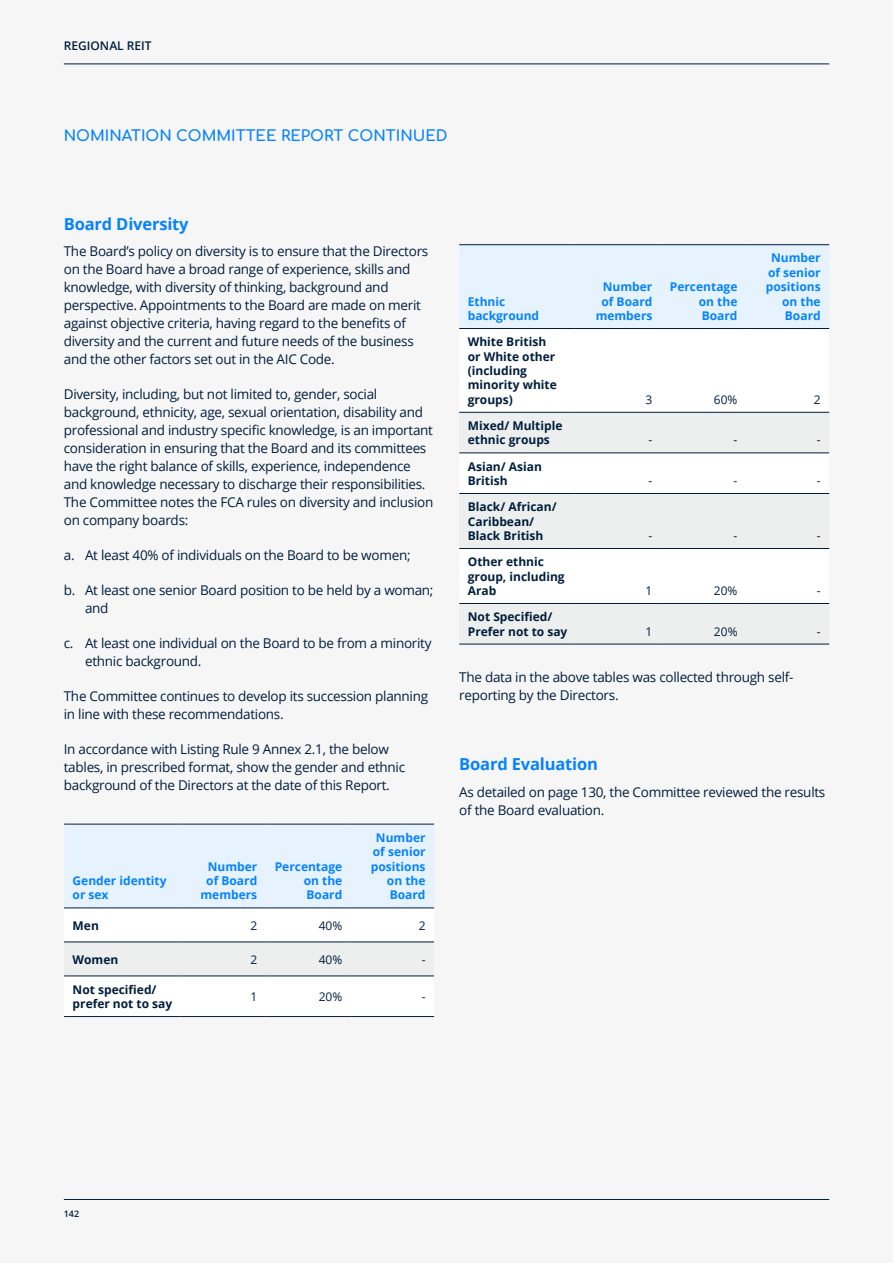
<style>
.page{position:relative;width:893px;height:1263px;background:#f6f6f7}
.page>*{position:absolute;margin:0;border:0;box-sizing:border-box;transform-origin:0 0}
.t1{font:700 16.5px "Open Sans";letter-spacing:-.01em;color:#0582ff}
.t2{font:700 15px "Comfortaa";color:#0582ff}
.t3{font:13.5px/18px "Open Sans";letter-spacing:-.02em;color:#001e3c}
.t4{font:700 12px/14.4px "Open Sans";color:#001e3c}
.t5{font:700 12px/14.4px "Open Sans";color:#0582ff}
.t6{font:12px "Open Sans";color:#001e3c}
.t7{font:600 12px "Open Sans";color:#001e3c}
.t8{font:600 9px "Open Sans";color:#001e3c}
</style>
<div class="page">
<hr style="left:63px;top:1199px;width:765px;height:1px;background:#fff">
<svg style="left:64px;top:825px;width:370px;height:151px"></svg>
<hr style="left:64px;top:908px;width:117px;height:1px;background:#001e3c">
<hr style="left:181px;top:908px;width:85px;height:1px;background:#001e3c">
<hr style="left:266px;top:908px;width:85px;height:1px;background:#001e3c">
<hr style="left:351px;top:908px;width:83px;height:1px;background:#001e3c">
<hr style="left:64px;top:942px;width:117px;height:1px;background:#001e3c">
<hr style="left:181px;top:942px;width:85px;height:1px;background:#001e3c">
<hr style="left:266px;top:942px;width:85px;height:1px;background:#001e3c">
<hr style="left:351px;top:942px;width:83px;height:1px;background:#001e3c">
<hr style="left:64px;top:976px;width:117px;height:1px;background:#001e3c">
<hr style="left:181px;top:976px;width:85px;height:1px;background:#001e3c">
<hr style="left:266px;top:976px;width:85px;height:1px;background:#001e3c">
<hr style="left:351px;top:976px;width:83px;height:1px;background:#001e3c">
<hr style="left:64px;top:1016px;width:117px;height:1px;background:#001e3c">
<hr style="left:181px;top:1016px;width:85px;height:1px;background:#001e3c">
<hr style="left:266px;top:1016px;width:85px;height:1px;background:#001e3c">
<hr style="left:351px;top:1016px;width:83px;height:1px;background:#001e3c">
<hr style="left:64px;top:824px;width:117px;height:1px;background:#001e3c">
<hr style="left:181px;top:824px;width:85px;height:1px;background:#001e3c">
<hr style="left:266px;top:824px;width:85px;height:1px;background:#001e3c">
<hr style="left:351px;top:824px;width:83px;height:1px;background:#001e3c">
<div style="left:459px;top:245px;width:370px;height:83px;background:#e6f3ff"></div>
<svg style="left:459px;top:452px;width:370px;height:192px;fill:#edeeee"></svg>
<hr style="left:459px;top:328px;width:117px;height:1px;background:#001e3c">
<hr style="left:576px;top:328px;width:85px;height:1px;background:#001e3c">
<hr style="left:661px;top:328px;width:85px;height:1px;background:#001e3c">
<hr style="left:746px;top:328px;width:83px;height:1px;background:#001e3c">
<hr style="left:459px;top:412px;width:117px;height:1px;background:#001e3c">
<hr style="left:576px;top:412px;width:85px;height:1px;background:#001e3c">
<hr style="left:661px;top:412px;width:85px;height:1px;background:#001e3c">
<hr style="left:746px;top:412px;width:83px;height:1px;background:#001e3c">
<hr style="left:459px;top:453px;width:117px;height:1px;background:#001e3c">
<hr style="left:576px;top:453px;width:85px;height:1px;background:#001e3c">
<hr style="left:661px;top:453px;width:85px;height:1px;background:#001e3c">
<hr style="left:746px;top:453px;width:83px;height:1px;background:#001e3c">
<hr style="left:576px;top:493px;width:85px;height:1px;background:#001e3c">
<hr style="left:661px;top:493px;width:85px;height:1px;background:#001e3c">
<hr style="left:746px;top:493px;width:83px;height:1px;background:#001e3c">
<hr style="left:576px;top:548px;width:85px;height:1px;background:#001e3c">
<hr style="left:661px;top:548px;width:85px;height:1px;background:#001e3c">
<hr style="left:746px;top:548px;width:83px;height:1px;background:#001e3c">
<hr style="left:459px;top:244px;width:117px;height:1px;background:#001e3c">
<hr style="left:576px;top:244px;width:85px;height:1px;background:#001e3c">
<hr style="left:661px;top:244px;width:85px;height:1px;background:#001e3c">
<hr style="left:746px;top:244px;width:83px;height:1px;background:#001e3c">
<hr style="left:459px;top:493px;width:117px;height:1px;background:#001e3c">
<hr style="left:459px;top:548px;width:117px;height:1px;background:#001e3c">
<hr style="left:459px;top:603px;width:117px;height:1px;background:#001e3c">
<hr style="left:576px;top:603px;width:85px;height:1px;background:#001e3c">
<hr style="left:661px;top:603px;width:85px;height:1px;background:#001e3c">
<hr style="left:746px;top:603px;width:83px;height:1px;background:#001e3c">
<hr style="left:459px;top:644px;width:117px;height:1px;background:#001e3c">
<hr style="left:576px;top:644px;width:85px;height:1px;background:#001e3c">
<hr style="left:661px;top:644px;width:85px;height:1px;background:#001e3c">
<hr style="left:746px;top:644px;width:83px;height:1px;background:#001e3c">
<hr style="left:64px;top:64px;width:765px;height:1px;background:#001e3c">
<hr style="left:64px;top:1199px;width:765px;height:1px;background:#001e3c">
<p class="t7" style="left:64px;top:37px;width:89px">REGIONAL REIT</p>
<p class="t2" style="left:64px;top:121px;width:385px">NOMINATION COMMITTEE REPORT CONTINUED</p>
<p class="t1" style="left:64px;top:212px;width:126px">Board Diversity</p>
<p class="t3" style="left:64px;top:242px;width:366px">The Board’s policy on diversity is to ensure that the Directors on the Board have a broad range of experience, skills and knowledge, with diversity of thinking, background and perspective. Appointments to the Board are made on merit against objective criteria, having regard to the benefits of diversity and the current and future needs of the business and the other factors set out in the AIC Code.</p>
<p class="t3" style="left:64px;top:385px;width:371px">Diversity, including, but not limited to, gender, social background, ethnicity, age, sexual orientation, disability and professional and industry specific knowledge, is an important consideration in ensuring that the Board and its committees have the right balance of skills, experience, independence and knowledge necessary to discharge their responsibilities.<br>The Committee notes the FCA rules on diversity and inclusion on company boards:</p>
<p class="t3" style="left:64px;top:546px;width:348px">a. At least 40% of individuals on the Board to be women;</p>
<p class="t3" style="left:85px;top:581px;width:350px;text-indent:-21px">b. At least one senior Board position to be held by a woman; and</p>
<p class="t3" style="left:85px;top:634px;width:348px;text-indent:-21px">c. At least one individual on the Board to be from a minority ethnic background.</p>
<p class="t3" style="left:64px;top:687px;width:366px">The Committee continues to develop its succession planning in line with these recommendations.</p>
<p class="t3" style="left:64px;top:740px;width:343px">In accordance with Listing Rule 9 Annex 2.1, the below tables, in prescribed format, show the gender and ethnic background of the Directors at the date of this Report.</p>
<p class="t5" style="left:73px;top:873px;width:96px">Gender identity or sex</p>
<p class="t5" style="left:200px;top:859px;width:58px;text-align:center">Number of Board members</p>
<p class="t5" style="left:304px;top:859px;width:40px;text-align:justify;text-indent:-29px">Percentage on the Board</p>
<p class="t5" style="left:371px;top:830px;width:56px;text-align:right">Number of senior positions on the<br>Board</p>
<p class="t4" style="left:73px;top:918px;width:28px">Men</p>
<p class="t6" style="left:250px;top:917px;width:8px">2</p>
<p class="t6" style="left:319px;top:917px;width:25px">40%</p>
<p class="t6" style="left:419px;top:917px;width:8px">2</p>
<p class="t4" style="left:73px;top:952px;width:47px">Women</p>
<p class="t6" style="left:250px;top:951px;width:8px">2</p>
<p class="t6" style="left:319px;top:951px;width:25px">40%</p>
<p class="t6" style="left:422px;top:951px;width:5px">-</p>
<p class="t4" style="left:73px;top:982px;width:101px">Not specified/ prefer not to say</p>
<p class="t6" style="left:250px;top:988px;width:8px">1</p>
<p class="t6" style="left:319px;top:988px;width:25px">20%</p>
<p class="t6" style="left:422px;top:988px;width:5px">-</p>
<p class="t5" style="left:468px;top:294px;width:73px">Ethnic background</p>
<p class="t4" style="left:468px;top:334px;width:91px">White British or White other (including minority white groups)</p>
<p class="t4" style="left:468px;top:418px;width:96px">Mixed/ Multiple ethnic groups</p>
<p class="t4" style="left:468px;top:459px;width:76px">Asian/ Asian<br>British</p>
<p class="t4" style="left:468px;top:499px;width:90px">Black/ African/<br>Caribbean/<br>Black British</p>
<p class="t4" style="left:468px;top:554px;width:98px">Other ethnic group, including<br>Arab</p>
<p class="t4" style="left:468px;top:609px;width:101px">Not Specified/<br>Prefer not to say</p>
<p class="t5" style="left:596px;top:279px;width:58px;text-align:center">Number of Board members</p>
<p class="t5" style="left:699px;top:279px;width:40px;text-align:justify;text-indent:-29px">Percentage on the Board</p>
<p class="t5" style="left:766px;top:251px;width:56px;text-align:right">Number of senior positions on the<br>Board</p>
<p class="t6" style="left:646px;top:391px;width:8px">3</p>
<p class="t6" style="left:714px;top:391px;width:25px">60%</p>
<p class="t6" style="left:814px;top:391px;width:8px">2</p>
<p class="t6" style="left:649px;top:432px;width:5px">-</p>
<p class="t6" style="left:734px;top:432px;width:5px">-</p>
<p class="t6" style="left:817px;top:432px;width:5px">-</p>
<p class="t6" style="left:649px;top:472px;width:5px">-</p>
<p class="t6" style="left:734px;top:472px;width:5px">-</p>
<p class="t6" style="left:817px;top:472px;width:5px">-</p>
<p class="t6" style="left:649px;top:527px;width:5px">-</p>
<p class="t6" style="left:734px;top:527px;width:5px">-</p>
<p class="t6" style="left:817px;top:527px;width:5px">-</p>
<p class="t6" style="left:646px;top:582px;width:8px">1</p>
<p class="t6" style="left:714px;top:582px;width:25px">20%</p>
<p class="t6" style="left:817px;top:582px;width:5px">-</p>
<p class="t6" style="left:646px;top:623px;width:8px">1</p>
<p class="t6" style="left:714px;top:623px;width:25px">20%</p>
<p class="t6" style="left:817px;top:623px;width:5px">-</p>
<p class="t3" style="left:459px;top:668px;width:336px">The data in the above tables was collected through self&shy;reporting by the Directors.</p>
<p class="t1" style="left:459px;top:753px;width:140px">Board Evaluation</p>
<p class="t3" style="left:459px;top:783px;width:368px">As detailed on page 130, the Committee reviewed the results of the Board evaluation.</p>
<p class="t8" style="left:64px;top:1207px;width:17px">142</p>
</div>
